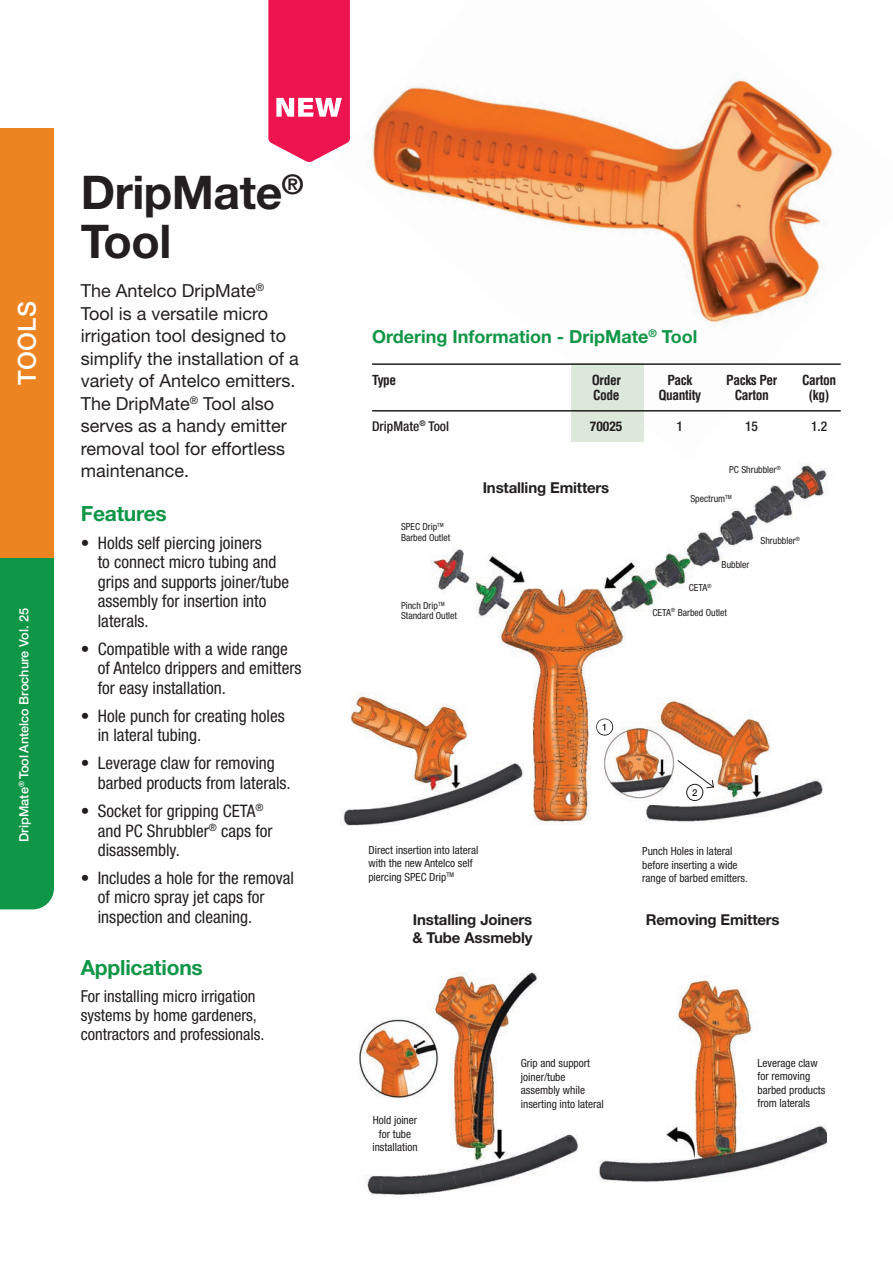
<style>
.page{position:relative;width:893px;height:1263px;background:#fff}
.page>*{position:absolute;margin:0;border:0;box-sizing:border-box;transform-origin:0 0}
.t1{font:700 46.5px/48px "Helvetica Neue LT Std";letter-spacing:-.01em;color:#231f20}
.t2{font:500 24.75px "Helvetica Neue LT Std";letter-spacing:.02em;color:#fff}
.t3{font:700 21px "Helvetica Neue LT Std";letter-spacing:-.01em;color:#109647}
.t4{font:18px/22.5px "Helvetica Neue LT Std";color:#231f20}
.t5{font:700 18px "Helvetica Neue LT Std";color:#109647}
.t6{font:condensed 17.25px/19.5px "Helvetica Neue LT Std";color:#231f20}
.t7{font:condensed 16.5px/18.8px "Helvetica Neue LT Std";color:#231f20}
.t8{font:700 15px/18px "Helvetica Neue LT Std";letter-spacing:-.01em;color:#231f20}
.t9{font:700 condensed 13.5px "Helvetica LT Std";letter-spacing:-.03em;color:#231f20}
.t10{font:500 condensed 13.5px "Helvetica Neue LT Std";color:#231f20}
.t11{font:700 condensed 13.5px "Helvetica Neue LT Std";color:#231f20}
.t12{font:500 12.75px "Helvetica Neue LT Std";color:#fff}
.t13{font:condensed 11.25px/13.5px "Helvetica Neue LT Std";color:#231f20}
.t14{font:condensed 9.75px/10.5px "Helvetica Neue LT Std";color:#231f20}
.t15{font:500 9.6px "Helvetica Neue LT Std";color:#231f20}
</style>
<div class="page">
<div style="left:0;top:558px;width:54px;height:351px;background:#109647"></div>
<img style="left:369px;top:73px;width:470px;height:254px">
<img style="left:430px;top:463px;width:398px;height:361px">
<img style="left:599px;top:975px;width:228px;height:207px">
<img style="left:366px;top:972px;width:213px;height:225px">
<div style="left:0;top:128px;width:54px;height:430px;background:#ed8422"></div>
<img style="left:342px;top:693px;width:182px;height:132px">
<img style="left:358px;top:1017px;width:80px;height:81px">
<div style="left:571px;top:363px;width:73px;height:79px;background:#dce8da"></div>
<hr style="left:372px;top:410px;width:469px;height:2px;background:#231f20">
<hr style="left:372px;top:363px;width:469px;height:2px;background:#231f20">
<svg style="left:268px;top:0;width:82px;height:162px;background:#ef3166"></svg>
<img style="left:645px;top:697px;width:182px;height:127px">
<img style="left:598px;top:721px;width:83px;height:83px">
<svg style="left:596px;top:718px;width:17px;height:17px"></svg>
<img style="left:598px;top:721px;width:15px;height:14px">
<div style="left:686px;top:784px;width:17px;height:17px;border:1px solid #231f20;border-radius:50%"></div>
<svg style="left:677px;top:759px;width:37px;height:30px"></svg>
<h2 class="t2" style="left:12px;top:385px;width:86px;rotate:-90deg">TOOLS</h2>
<p class="t12" style="left:16px;top:842px;width:235px;rotate:-90deg">DripMate<sup>®</sup> Tool Antelco Brochure Vol. 25</p>
<h1 class="t1" style="left:81px;top:168px;width:224px">DripMate<sup>®<br></sup>Tool</h1>
<p class="t4" style="left:81px;top:279px;width:220px">The Antelco DripMate<sup>®<br></sup>Tool is a versatile micro irrigation tool designed to simplify the installation of a variety of Antelco emitters.<br>The DripMate<sup>®</sup> Tool also serves as a handy emitter removal tool for effortless maintenance.</p>
<p class="t3" style="left:81px;top:500px;width:88px">Features</p>
<p class="t6" style="left:98px;top:533px;width:193px;text-indent:-17px">• Holds self piercing joiners<br>to connect micro tubing and grips and supports joiner/tube assembly for insertion into laterals.</p>
<p class="t6" style="left:98px;top:639px;width:205px;text-indent:-17px">• Compatible with a wide range of Antelco drippers and emitters for easy installation.</p>
<p class="t6" style="left:98px;top:706px;width:188px;text-indent:-17px">• Hole punch for creating holes in lateral tubing.</p>
<p class="t6" style="left:98px;top:753px;width:194px;text-indent:-17px">• Leverage claw for removing barbed products from laterals.</p>
<p class="t6" style="left:98px;top:801px;width:176px;text-indent:-17px">• Socket for gripping CETA<sup>® </sup>and PC Shrubbler<sup>®</sup> caps for disassembly.</p>
<p class="t6" style="left:98px;top:868px;width:198px;text-indent:-17px">• Includes a hole for the removal of micro spray jet caps for inspection and cleaning.</p>
<p class="t3" style="left:81px;top:954px;width:124px">Applications</p>
<p class="t7" style="left:81px;top:987px;width:185px">For installing micro irrigation systems by home gardeners, contractors and professionals.</p>
<p class="t5" style="left:372px;top:325px;width:327px">Ordering Information - DripMate<sup>®</sup> Tool</p>
<p class="t9" style="left:372px;top:371px;width:26px">Type</p>
<p class="t9" style="left:592px;top:371px;width:31px">Order</p>
<p class="t9" style="left:667px;top:371px;width:27px">Pack</p>
<p class="t9" style="left:726px;top:371px;width:53px">Packs Per</p>
<p class="t9" style="left:802px;top:371px;width:35px">Carton</p>
<p class="t9" style="left:593px;top:386px;width:28px">Code</p>
<p class="t9" style="left:658px;top:386px;width:44px">Quantity</p>
<p class="t9" style="left:735px;top:386px;width:35px">Carton</p>
<p class="t9" style="left:809px;top:386px;width:22px">(kg)</p>
<p class="t10" style="left:372px;top:418px;width:79px">DripMate<sup>®</sup> Tool</p>
<p class="t11" style="left:590px;top:418px;width:34px">70025</p>
<p class="t10" style="left:676px;top:418px;width:8px">1</p>
<p class="t10" style="left:745px;top:418px;width:14px">15</p>
<p class="t10" style="left:811px;top:418px;width:18px">1.2</p>
<p class="t14" style="left:401px;top:522px;width:51px">SPEC Drip<sup>TM<br></sup>Barbed Outlet</p>
<p class="t14" style="left:401px;top:600px;width:58px">Pinch Drip<sup>TM<br></sup>Standard Outlet</p>
<p class="t8" style="left:483px;top:478px;width:128px">Installing Emitters</p>
<p class="t14" style="left:729px;top:465px;width:53px">PC Shrubbler<sup>®</sup></p>
<p class="t14" style="left:690px;top:493px;width:43px">Spectrum<sup>TM</sup></p>
<p class="t14" style="left:722px;top:559px;width:29px">Bubbler</p>
<p class="t14" style="left:689px;top:582px;width:24px">CETA<sup>®</sup></p>
<p class="t14" style="left:652px;top:607px;width:76px">CETA<sup>®</sup> Barbed Outlet</p>
<p class="t14" style="left:761px;top:535px;width:41px">Shrubbler<sup>®</sup></p>
<p class="t15" style="left:692px;top:787px;width:7px">2</p>
<p class="t13" style="left:368px;top:843px;width:111px">Direct insertion into lateral with the new Antelco self piercing SPEC Drip<sup>TM</sup></p>
<p class="t13" style="left:642px;top:844px;width:107px">Punch Holes in lateral before inserting a wide range of barbed emitters.</p>
<p class="t8" style="left:412px;top:910px;width:122px">Installing Joiners &amp; Tube Assmebly</p>
<p class="t8" style="left:646px;top:910px;width:135px">Removing Emitters</p>
<p class="t13" style="left:372px;top:1113px;width:47px;text-align:center">Hold joiner for tube installation</p>
<p class="t13" style="left:521px;top:1056px;width:84px">Grip and support joiner/tube assembly while inserting into lateral</p>
<p class="t13" style="left:757px;top:1056px;width:69px">Leverage claw for removing barbed products from laterals</p>
</div>
